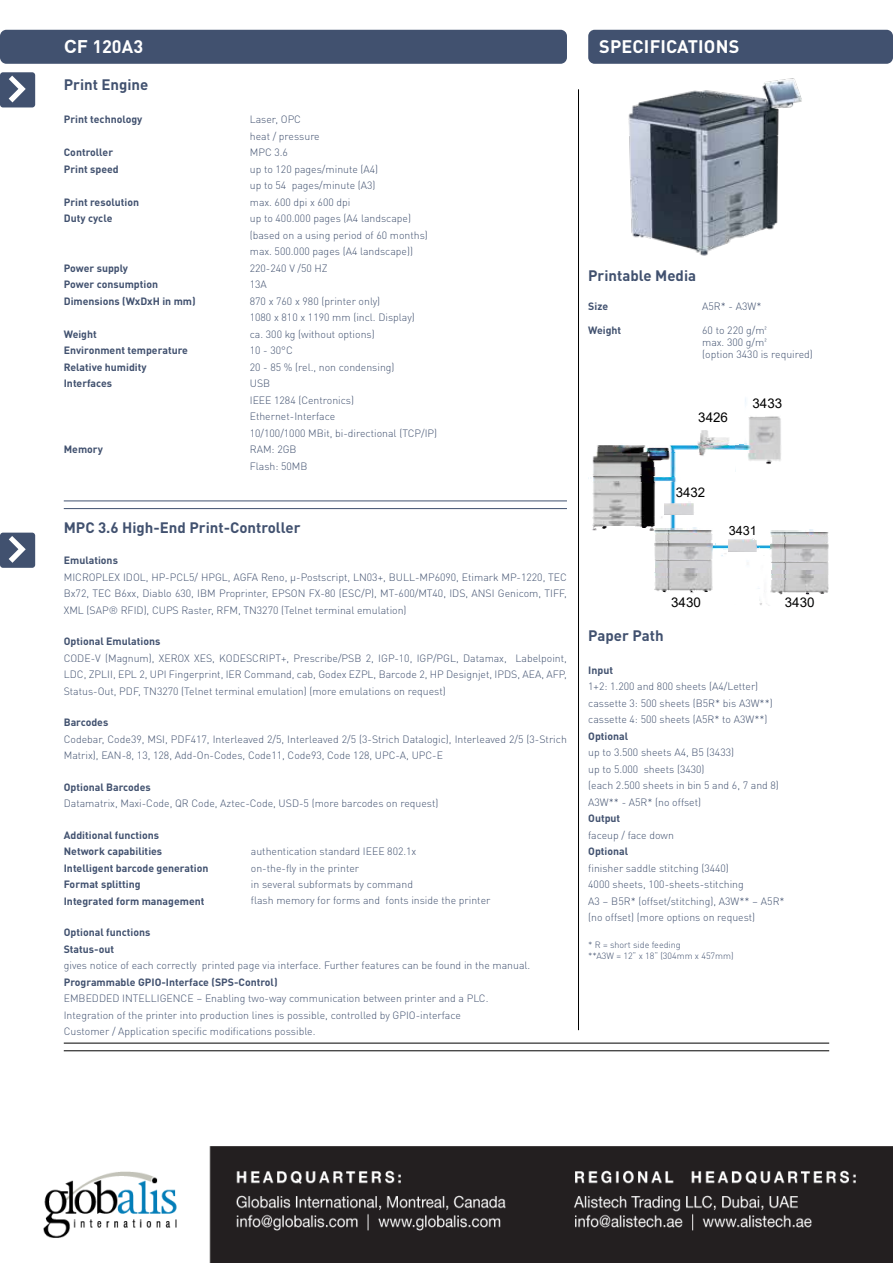
<style>
.page{position:relative;width:893px;height:1263px;background:#fff}
.page>*{position:absolute;margin:0;border:0;box-sizing:border-box;transform-origin:0 0}
.t1{font:700 18px "DIN Pro";letter-spacing:.01em;color:#fff}
.t2{font:700 15px "DIN Pro";color:#41516f}
.t3{font:13.35px "Arial";color:#000}
.t4{font:12.75px "Arial";color:#000}
.t5{font:300 10.5px/16.5px "DIN Pro";color:#41516f}
.t6{font:700 10.5px/16.5px "DIN Pro";color:#41516f}
.t7{font:300 9px/10.5px "DIN Pro";color:#41516f}
.s1{font-family:"Arial"}
</style>
<div class="page">
<div style="left:588px;top:30px;width:305px;height:34px;background:#41516f;border-radius:6px"></div>
<div style="left:0;top:30px;width:567px;height:34px;background:#41516f;border-radius:6px"></div>
<hr style="left:64px;top:1050px;width:765px;height:1px;background:#000">
<hr style="left:64px;top:1043px;width:765px;height:1px;background:#000">
<hr style="left:578px;top:89px;width:1px;height:941px;background:#000">
<img style="left:628px;top:78px;width:174px;height:178px">
<hr style="left:64px;top:508px;width:503px;height:1px;background:#41516f">
<hr style="left:64px;top:501px;width:503px;height:1px;background:#41516f">
<div style="left:0;top:533px;width:35px;height:35px;background:#41516f;border-radius:3px"></div>
<svg style="left:9px;top:536px;width:17px;height:27px"></svg>
<div style="left:0;top:72px;width:35px;height:35px;background:#41516f;border-radius:3px"></div>
<svg style="left:9px;top:76px;width:17px;height:26px"></svg>
<img style="left:714px;top:544px;width:6px;height:5px">
<svg style="left:592px;top:526px;width:15px;height:5px"></svg>
<svg style="left:635px;top:526px;width:19px;height:5px"></svg>
<img style="left:592px;top:482px;width:63px;height:44px">
<img style="left:670px;top:482px;width:5px;height:46px">
<img style="left:594px;top:482px;width:61px;height:1px">
<img style="left:594px;top:476px;width:71px;height:6px">
<img style="left:593px;top:475px;width:63px;height:1px">
<svg style="left:665px;top:475px;width:12px;height:7px"></svg>
<img style="left:592px;top:461px;width:63px;height:14px">
<img style="left:592px;top:456px;width:77px;height:5px">
<img style="left:670px;top:457px;width:5px;height:18px">
<img style="left:597px;top:451px;width:46px;height:5px">
<img style="left:597px;top:447px;width:46px;height:4px">
<img style="left:597px;top:445px;width:46px;height:2px">
<img style="left:664px;top:503px;width:29px;height:12px">
<img style="left:784px;top:592px;width:44px;height:1px">
<img style="left:771px;top:530px;width:57px;height:62px">
<img style="left:654px;top:528px;width:59px;height:63px">
<svg style="left:720px;top:537px;width:64px;height:69px"></svg>
<svg style="left:766px;top:461px;width:6px;height:4px"></svg>
<img style="left:748px;top:450px;width:33px;height:11px">
<img style="left:747px;top:449px;width:34px;height:1px">
<img style="left:747px;top:445px;width:34px;height:4px">
<svg style="left:643px;top:430px;width:104px;height:27px"></svg>
<img style="left:748px;top:416px;width:33px;height:29px">
<img style="left:43px;top:1146px;width:850px;height:117px">
<h1 class="t1" style="left:64px;top:33px;width:80px"><span class="s1">CF</span> 120A3</h1>
<h1 class="t1" style="left:599px;top:33px;width:142px">SPECIFICATIONS</h1>
<h2 class="t2" style="left:64px;top:73px;width:86px">Print Engine</h2>
<p class="t6" style="left:64px;top:111px;width:80px">Print technology</p>
<p class="t5" style="left:250px;top:111px;width:72px">Laser, OPC heat / pressure</p>
<p class="t6" style="left:64px;top:144px;width:51px">Controller</p>
<p class="t5" style="left:250px;top:144px;width:40px">MPC 3.6</p>
<p class="t6" style="left:64px;top:160px;width:56px">Print speed</p>
<p class="t5" style="left:250px;top:160px;width:130px">up to 120 pages/minute (A4) up to 54 pages/minute (A3)</p>
<p class="t6" style="left:64px;top:193px;width:77px">Print resolution</p>
<p class="t5" style="left:250px;top:193px;width:102px">max. 600 dpi x 600 dpi</p>
<p class="t6" style="left:64px;top:210px;width:50px">Duty cycle</p>
<p class="t5" style="left:250px;top:209px;width:180px">up to 400.000 pages (A4 landscape) (based on a using period of 60 months) max. 500.000 pages (A4 landscape))</p>
<p class="t6" style="left:64px;top:259px;width:66px">Power supply</p>
<p class="t5" style="left:250px;top:259px;width:80px">220-240 V /50 HZ</p>
<p class="t6" style="left:64px;top:275px;width:96px">Power consumption</p>
<p class="t5" style="left:250px;top:275px;width:19px">13A</p>
<p class="t6" style="left:64px;top:292px;width:133px">Dimensions (WxDxH in mm)</p>
<p class="t5" style="left:250px;top:292px;width:167px">870 x 760 x 980 (printer only)<br>1080 x 810 x 1190 mm (incl. Display)</p>
<p class="t6" style="left:64px;top:325px;width:35px">Weight</p>
<p class="t5" style="left:250px;top:325px;width:126px">ca. 300 kg (without options)</p>
<p class="t6" style="left:64px;top:341px;width:126px">Environment temperature</p>
<p class="t5" style="left:250px;top:341px;width:44px">10 - 30°C</p>
<p class="t6" style="left:64px;top:358px;width:84px">Relative humidity</p>
<p class="t5" style="left:250px;top:358px;width:146px">20 - 85 % (rel., non condensing)</p>
<p class="t6" style="left:64px;top:374px;width:50px">Interfaces</p>
<p class="t5" style="left:250px;top:374px;width:189px">USB<br>IEEE 1284 (Centronics)<br>Ethernet-Interface<br>10/100/1000 MBit, bi-directional (TCP/IP)</p>
<p class="t6" style="left:64px;top:440px;width:41px">Memory</p>
<p class="t5" style="left:250px;top:440px;width:59px">RAM: 2GB<br>Flash: 50MB</p>
<h2 class="t2" style="left:64px;top:516px;width:238px">MPC 3.6 High-End Print-Controller</h2>
<p class="t6" style="left:64px;top:552px;width:56px">Emulations</p>
<p class="t5" style="left:64px;top:568px;width:505px;text-align:justify">MICROPLEX IDOL, HP-PCL5/ HPGL, AGFA Reno, μ-Postscript, LN03+, BULL-MP6090, Etimark MP-1220, TEC Bx72, TEC B6xx, Diablo 630, IBM Proprinter, EPSON FX-80 (ESC/P), MT-600/MT40, IDS, ANSI Genicom, TIFF, XML (SAP® RFID), CUPS Raster, RFM, TN3270 (Telnet terminal emulation)</p>
<p class="t6" style="left:64px;top:633px;width:98px">Optional Emulations</p>
<p class="t5" style="left:64px;top:649px;width:505px;text-align:justify">CODE-V (Magnum), XEROX XES, KODESCRIPT+, Prescribe/PSB 2, IGP-10, IGP/PGL, Datamax, Labelpoint, LDC, ZPLII, EPL 2, UPI Fingerprint, IER Command, cab, Godex EZPL, Barcode 2, HP Designjet, IPDS, AEA, AFP, Status-Out, PDF, TN3270 (Telnet terminal emulation) (more emulations on request)</p>
<p class="t6" style="left:64px;top:714px;width:46px">Barcodes</p>
<p class="t5" style="left:64px;top:730px;width:505px">Codebar, Code39, MSI, PDF417, Interleaved 2/5, Interleaved 2/5 (3-Strich Datalogic), Interleaved 2/5 (3-Strich<br>Matrix), EAN-8, 13, 128, Add-On-Codes, Code11, Code93, Code 128, UPC-A, UPC-E</p>
<p class="t6" style="left:64px;top:778px;width:88px">Optional Barcodes</p>
<p class="t5" style="left:64px;top:795px;width:376px">Datamatrix, Maxi-Code, QR Code, Aztec-Code, USD-5 (more barcodes on request)</p>
<p class="t6" style="left:64px;top:826px;width:146px">Additional functions<br>Network capabilities<br>Intelligent barcode generation<br>Format splitting<br>Integrated form management</p>
<p class="t5" style="left:251px;top:843px;width:241px">authentication standard IEEE 802.1x<br>on-the-fly in the printer<br>in several subformats by command<br>flash memory for forms and fonts inside the printer</p>
<p class="t6" style="left:64px;top:924px;width:88px">Optional functions<br>Status-out</p>
<p class="t5" style="left:64px;top:957px;width:468px">gives notice of each correctly printed page via interface. Further features can be found in the manual.</p>
<p class="t6" style="left:64px;top:973px;width:215px">Programmable GPIO-Interface (SPS-Control)</p>
<p class="t5" style="left:64px;top:990px;width:426px">EMBEDDED INTELLIGENCE – Enabling two-way communication between printer and a PLC.<br>Integration of the printer into production lines is possible, controlled by GPIO-interface<br>Customer / Application specific modifications possible.</p>
<h2 class="t2" style="left:588px;top:264px;width:109px">Printable Media</h2>
<p class="t6" style="left:588px;top:297px;width:21px">Size</p>
<p class="t5" style="left:702px;top:297px;width:61px">A5R* - A3W*</p>
<p class="t6" style="left:588px;top:321px;width:35px">Weight</p>
<p class="t5" style="left:702px;top:323px;width:112px;line-height:12px">60 to 220 g/m²<br>max. 300 g/m²<br>(option 3430 is required)</p>
<p class="t3" style="left:698px;top:408px;width:31px">3426</p>
<p class="t3" style="left:752px;top:394px;width:31px">3433</p>
<p class="t3" style="left:676px;top:483px;width:31px">3432</p>
<p class="t3" style="left:671px;top:593px;width:31px">3430</p>
<p class="t4" style="left:729px;top:522px;width:30px">3431</p>
<p class="t3" style="left:785px;top:593px;width:31px">3430</p>
<h2 class="t2" style="left:588px;top:624px;width:77px">Paper Path</h2>
<p class="t6" style="left:588px;top:661px;width:26px">Input</p>
<p class="t5" style="left:588px;top:678px;width:186px">1+2: 1.200 and 800 sheets (A4/Letter) cassette 3: 500 sheets (B5R* bis A3W**) cassette 4: 500 sheets (A5R* to A3W**)</p>
<p class="t6" style="left:588px;top:727px;width:41px">Optional</p>
<p class="t5" style="left:588px;top:744px;width:192px">up to 3.500 sheets A4, B5 (3433)<br>up to 5.000 sheets (3430)<br>(each 2.500 sheets in bin 5 and 6, 7 and 8)<br>A3W** - A5R* (no offset)</p>
<p class="t6" style="left:588px;top:810px;width:34px">Output</p>
<p class="t5" style="left:588px;top:826px;width:87px">faceup / face down</p>
<p class="t6" style="left:588px;top:843px;width:41px">Optional</p>
<p class="t5" style="left:588px;top:859px;width:198px">finisher saddle stitching (3440)<br>4000 sheets, 100-sheets-stitching<br>A3 – B5R* (offset/stitching), A3W** – A5R* (no offset) (more options on request)</p>
<p class="t7" style="left:588px;top:939px;width:147px">* R = short side feeding<br>**A3W = 12“ x 18“ (304mm x 457mm)</p>
</div>
